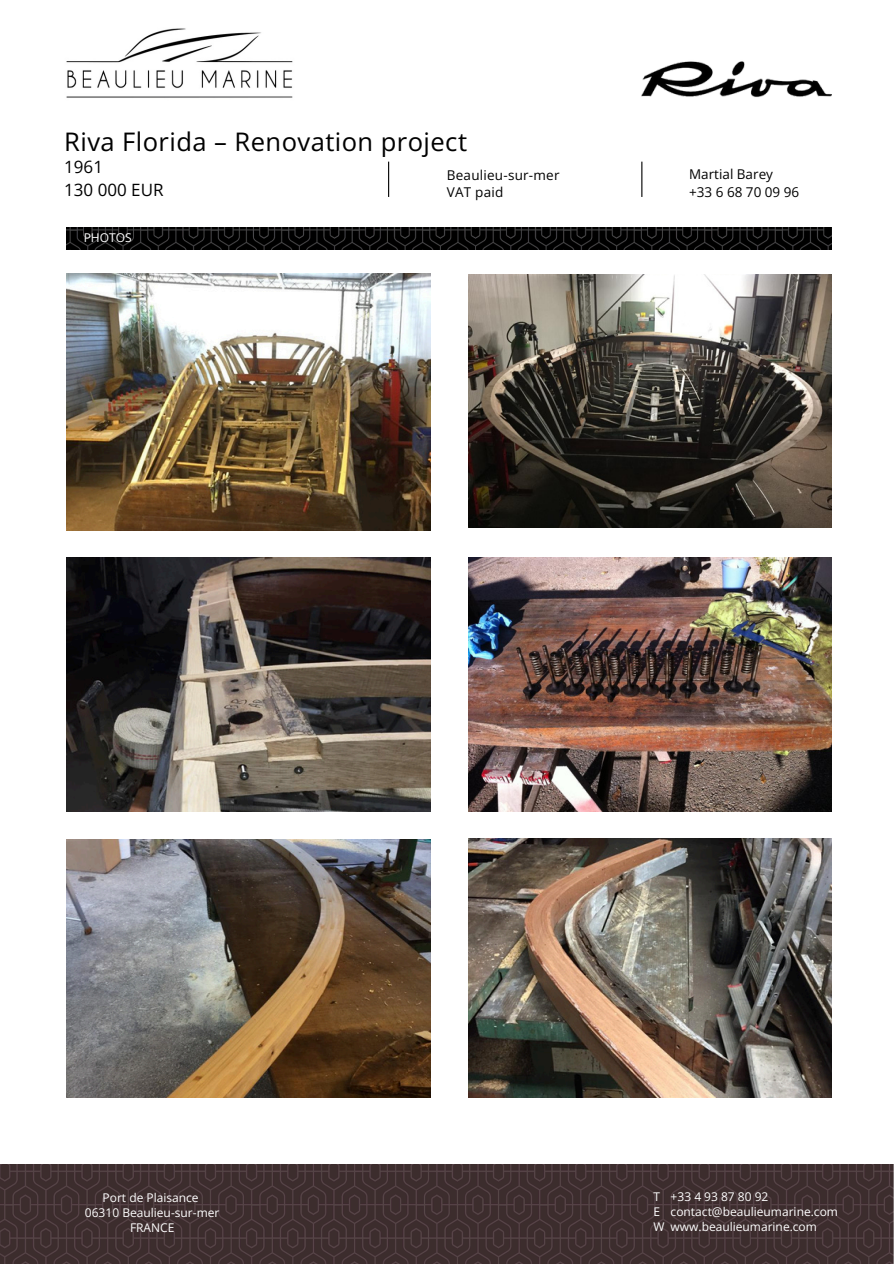
<style>
.page{position:relative;width:894px;height:1264px;background:#fff}
.page>*{position:absolute;margin:0;border:0;box-sizing:border-box;transform-origin:0 0}
.t1{font:25.5px "Open Sans";letter-spacing:.015em;color:#000}
.t2{font:16.95px/22.5px "Open Sans";color:#000}
.t3{font:13.5px/18px "Open Sans";letter-spacing:.015em;color:#000}
.t4{font:12px/15px "Open Sans";color:#fff}
</style>
<div class="page">
<img style="left:468px;top:274px;width:362px;height:253px">
<img style="left:67px;top:557px;width:363px;height:255px">
<img style="left:468px;top:557px;width:362px;height:255px">
<img style="left:67px;top:273px;width:363px;height:257px">
<img style="left:67px;top:839px;width:363px;height:257px">
<img style="left:468px;top:839px;width:362px;height:258px">
<img style="left:0;top:1164px;width:893px;height:99px">
<img style="left:67px;top:228px;width:764px;height:21px">
<img style="left:66px;top:28px;width:227px;height:70px">
<hr style="left:388px;top:162px;width:1px;height:35px;background:#000">
<hr style="left:641px;top:162px;width:1px;height:35px;background:#000">
<img style="left:641px;top:61px;width:190px;height:114px">
<p class="t1" style="left:64px;top:124px;width:404px">Riva Florida – Renovation project</p>
<h2 class="t2" style="left:64px;top:156px;width:101px">1961<br>130 000 EUR</h2>
<p class="t3" style="left:446px;top:167px;width:114px;line-height:16.8px">Beaulieu-sur-mer<br>VAT paid</p>
<p class="t4" style="left:84px;top:230px;width:50px">PHOTOS</p>
<p class="t3" style="left:689px;top:165px;width:111px">Martial Barey +33 6 68 70 09 96</p>
<h4 class="t4" style="left:103px;top:1190px;width:98px">Port de Plaisance</h4>
<p class="t4" style="left:85px;top:1205px;width:136px">06310 Beaulieu-sur-mer</p>
<p class="t4" style="left:130px;top:1220px;width:46px">FRANCE</p>
<p class="t4" style="left:670px;top:1189px;width:99px">+33 4 93 87 80 92</p>
<p class="t4" style="left:670px;top:1204px;width:169px">contact@beaulieumarine.com</p>
<p class="t4" style="left:670px;top:1219px;width:148px">www.beaulieumarine.com</p>
<p class="t4" style="left:653px;top:1189px;width:8px">T<br>E</p>
<p class="t4" style="left:653px;top:1219px;width:13px">W</p>
</div>
